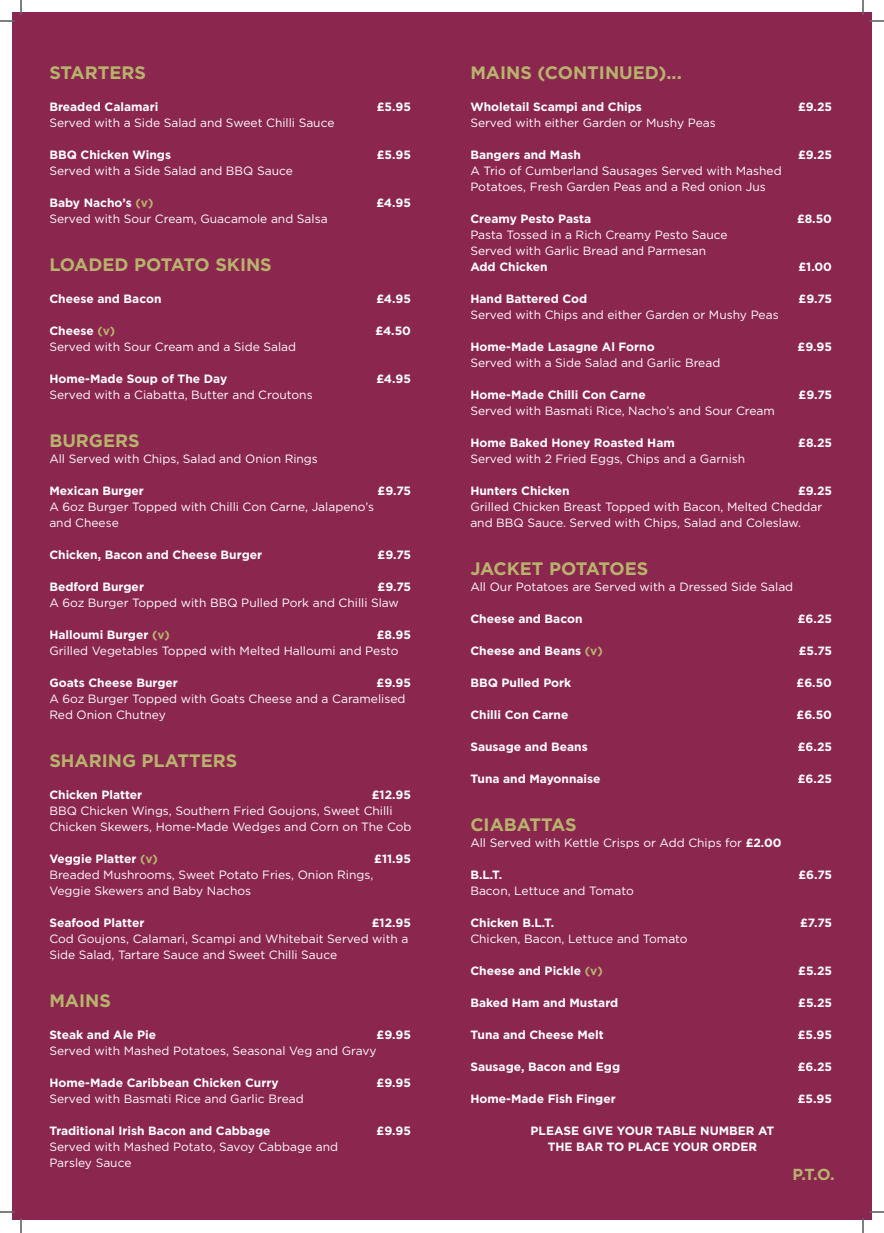
<style>
.page{position:relative;width:884px;height:1233px;background:#fff}
.page>*{position:absolute;margin:0;border:0;box-sizing:border-box;transform-origin:0 0}
.t1{font:700 18px "Gotham";color:#b8b36c}
.t2{font:700 16px "Gotham";color:#b8b36c}
.t3{font:12px/16px "Gotham";color:#fff}
.t4{font:700 12px/16px "Gotham";color:#fff;text-align:center}
.s1{color:#b8b36c}
.s2{font-weight:700}
</style>
<div class="page">
<div style="left:12px;top:12px;width:859px;height:1208px;background:#8b264f"></div>
<svg style="left:0;top:1211px;width:15px;height:1px"></svg>
<svg style="left:869px;top:1211px;width:15px;height:1px"></svg>
<svg style="left:0;top:0;width:22px;height:22px"></svg>
<svg style="left:20px;top:1218px;width:2px;height:15px"></svg>
<svg style="left:862px;top:0;width:22px;height:22px"></svg>
<svg style="left:862px;top:1218px;width:2px;height:15px"></svg>
<h1 class="t1" style="left:49px;top:62px;width:98px">STARTERS</h1>
<p class="t4" style="left:49px;top:98px;width:110px">Breaded Calamari</p>
<p class="t4" style="left:377px;top:98px;width:36px">£5.95</p>
<p class="t3" style="left:49px;top:115px;width:287px">Served with a Side Salad and Sweet Chilli Sauce</p>
<p class="t4" style="left:49px;top:146px;width:123px">BBQ Chicken Wings</p>
<p class="t4" style="left:377px;top:146px;width:36px">£5.95</p>
<p class="t3" style="left:49px;top:163px;width:245px">Served with a Side Salad and BBQ Sauce</p>
<p class="t4" style="left:49px;top:194px;width:106px">Baby Nacho’s <span class="s1">(v)</span></p>
<p class="t4" style="left:376px;top:194px;width:36px">£4.95</p>
<p class="t3" style="left:49px;top:211px;width:280px">Served with Sour Cream, Guacamole and Salsa</p>
<h1 class="t1" style="left:49px;top:254px;width:224px">LOADED POTATO SKINS</h1>
<p class="t4" style="left:49px;top:290px;width:114px">Cheese and Bacon</p>
<p class="t4" style="left:376px;top:290px;width:36px">£4.95</p>
<p class="t4" style="left:49px;top:322px;width:67px">Cheese <span class="s1">(v)</span></p>
<p class="t4" style="left:375px;top:322px;width:37px">£4.50</p>
<p class="t3" style="left:49px;top:339px;width:248px">Served with Sour Cream and a Side Salad</p>
<p class="t4" style="left:49px;top:370px;width:179px">Home-Made Soup of The Day</p>
<p class="t4" style="left:376px;top:370px;width:36px">£4.95</p>
<p class="t3" style="left:49px;top:387px;width:265px">Served with a Ciabatta, Butter and Croutons</p>
<h1 class="t1" style="left:49px;top:430px;width:92px">BURGERS</h1>
<p class="t3" style="left:49px;top:451px;width:270px">All Served with Chips, Salad and Onion Rings</p>
<p class="t4" style="left:49px;top:482px;width:96px">Mexican Burger</p>
<p class="t4" style="left:378px;top:482px;width:35px">£9.75</p>
<p class="t3" style="left:49px;top:499px;width:326px">A 6oz Burger Topped with Chilli Con Carne, Jalapeno’s and Cheese</p>
<p class="t4" style="left:49px;top:546px;width:214px">Chicken, Bacon and Cheese Burger</p>
<p class="t4" style="left:378px;top:546px;width:35px">£9.75</p>
<p class="t4" style="left:49px;top:578px;width:96px">Bedford Burger</p>
<p class="t4" style="left:378px;top:578px;width:35px">£9.75</p>
<p class="t3" style="left:49px;top:595px;width:351px">A 6oz Burger Topped with BBQ Pulled Pork and Chilli Slaw</p>
<p class="t4" style="left:49px;top:626px;width:122px">Halloumi Burger <span class="s1">(v)</span></p>
<p class="t4" style="left:377px;top:626px;width:36px">£8.95</p>
<p class="t3" style="left:49px;top:643px;width:351px">Grilled Vegetables Topped with Melted Halloumi and Pesto</p>
<p class="t4" style="left:49px;top:674px;width:130px">Goats Cheese Burger</p>
<p class="t4" style="left:377px;top:674px;width:36px">£9.95</p>
<p class="t3" style="left:49px;top:691px;width:358px">A 6oz Burger Topped with Goats Cheese and a Caramelised<br>Red Onion Chutney</p>
<h1 class="t1" style="left:49px;top:750px;width:189px">SHARING PLATTERS</h1>
<p class="t4" style="left:49px;top:786px;width:94px">Chicken Platter</p>
<p class="t4" style="left:372px;top:786px;width:41px">£12.95</p>
<p class="t3" style="left:49px;top:803px;width:364px">BBQ Chicken Wings, Southern Fried Goujons, Sweet Chilli<br>Chicken Skewers, Home-Made Wedges and Corn on The Cob</p>
<p class="t4" style="left:49px;top:850px;width:110px">Veggie Platter <span class="s1">(v)</span></p>
<p class="t4" style="left:374px;top:850px;width:38px">£11.95</p>
<p class="t3" style="left:49px;top:867px;width:325px">Breaded Mushrooms, Sweet Potato Fries, Onion Rings,<br>Veggie Skewers and Baby Nachos</p>
<p class="t4" style="left:49px;top:914px;width:97px">Seafood Platter</p>
<p class="t4" style="left:372px;top:914px;width:41px">£12.95</p>
<p class="t3" style="left:49px;top:931px;width:361px">Cod Goujons, Calamari, Scampi and Whitebait Served with a<br>Side Salad, Tartare Sauce and Sweet Chilli Sauce</p>
<h1 class="t1" style="left:49px;top:990px;width:63px">MAINS</h1>
<p class="t4" style="left:49px;top:1026px;width:108px">Steak and Ale Pie</p>
<p class="t4" style="left:377px;top:1026px;width:36px">£9.95</p>
<p class="t3" style="left:49px;top:1043px;width:329px">Served with Mashed Potatoes, Seasonal Veg and Gravy</p>
<p class="t4" style="left:49px;top:1074px;width:231px">Home-Made Caribbean Chicken Curry</p>
<p class="t4" style="left:377px;top:1074px;width:36px">£9.95</p>
<p class="t3" style="left:49px;top:1091px;width:256px">Served with Basmati Rice and Garlic Bread</p>
<p class="t4" style="left:49px;top:1122px;width:223px">Traditional Irish Bacon and Cabbage</p>
<p class="t4" style="left:377px;top:1122px;width:36px">£9.95</p>
<p class="t3" style="left:49px;top:1139px;width:290px">Served with Mashed Potato, Savoy Cabbage and<br>Parsley Sauce</p>
<h1 class="t1" style="left:470px;top:62px;width:213px">MAINS (CONTINUED)...</h1>
<p class="t4" style="left:470px;top:98px;width:173px">Wholetail Scampi and Chips</p>
<p class="t4" style="left:798px;top:98px;width:36px">£9.25</p>
<p class="t3" style="left:470px;top:115px;width:247px">Served with either Garden or Mushy Peas</p>
<p class="t4" style="left:470px;top:146px;width:112px">Bangers and Mash</p>
<p class="t4" style="left:798px;top:146px;width:36px">£9.25</p>
<p class="t3" style="left:470px;top:163px;width:313px">A Trio of Cumberland Sausages Served with Mashed<br>Potatoes, Fresh Garden Peas and a Red onion Jus</p>
<p class="t4" style="left:470px;top:210px;width:122px">Creamy Pesto Pasta</p>
<p class="t4" style="left:797px;top:210px;width:37px">£8.50</p>
<p class="t3" style="left:470px;top:227px;width:259px">Pasta Tossed in a Rich Creamy Pesto Sauce<br>Served with Garlic Bread and Parmesan</p>
<p class="t4" style="left:470px;top:258px;width:79px">Add Chicken</p>
<p class="t4" style="left:798px;top:258px;width:35px">£1.00</p>
<p class="t4" style="left:470px;top:290px;width:118px">Hand Battered Cod</p>
<p class="t4" style="left:799px;top:290px;width:35px">£9.75</p>
<p class="t3" style="left:470px;top:307px;width:310px">Served with Chips and either Garden or Mushy Peas</p>
<p class="t4" style="left:470px;top:338px;width:186px">Home-Made Lasagne Al Forno</p>
<p class="t4" style="left:798px;top:338px;width:36px">£9.95</p>
<p class="t3" style="left:470px;top:355px;width:251px">Served with a Side Salad and Garlic Bread</p>
<p class="t4" style="left:470px;top:386px;width:177px">Home-Made Chilli Con Carne</p>
<p class="t4" style="left:799px;top:386px;width:35px">£9.75</p>
<p class="t3" style="left:470px;top:403px;width:306px">Served with Basmati Rice, Nacho’s and Sour Cream</p>
<p class="t4" style="left:470px;top:434px;width:206px">Home Baked Honey Roasted Ham</p>
<p class="t4" style="left:798px;top:434px;width:35px">£8.25</p>
<p class="t3" style="left:470px;top:451px;width:276px">Served with 2 Fried Eggs, Chips and a Garnish</p>
<p class="t4" style="left:470px;top:482px;width:101px">Hunters Chicken</p>
<p class="t4" style="left:798px;top:482px;width:36px">£9.25</p>
<p class="t3" style="left:470px;top:499px;width:353px">Grilled Chicken Breast Topped with Bacon, Melted Cheddar and BBQ Sauce. Served with Chips, Salad and Coleslaw.</p>
<h1 class="t1" style="left:470px;top:558px;width:180px">JACKET POTATOES</h1>
<p class="t3" style="left:470px;top:579px;width:324px">All Our Potatoes are Served with a Dressed Side Salad</p>
<p class="t4" style="left:470px;top:610px;width:114px">Cheese and Bacon</p>
<p class="t4" style="left:798px;top:610px;width:36px">£6.25</p>
<p class="t4" style="left:470px;top:642px;width:134px">Cheese and Beans <span class="s1">(v)</span></p>
<p class="t4" style="left:799px;top:642px;width:35px">£5.75</p>
<p class="t4" style="left:470px;top:674px;width:103px">BBQ Pulled Pork</p>
<p class="t4" style="left:797px;top:674px;width:37px">£6.50</p>
<p class="t4" style="left:470px;top:706px;width:100px">Chilli Con Carne</p>
<p class="t4" style="left:797px;top:706px;width:37px">£6.50</p>
<p class="t4" style="left:470px;top:738px;width:119px">Sausage and Beans</p>
<p class="t4" style="left:798px;top:738px;width:36px">£6.25</p>
<p class="t4" style="left:470px;top:770px;width:132px">Tuna and Mayonnaise</p>
<p class="t4" style="left:798px;top:770px;width:36px">£6.25</p>
<h1 class="t1" style="left:470px;top:814px;width:108px">CIABATTAS</h1>
<p class="t3" style="left:470px;top:835px;width:313px">All Served with Kettle Crisps or Add Chips for <span class="s2">£2.00</span></p>
<p class="t4" style="left:470px;top:866px;width:33px">B.L.T.</p>
<p class="t4" style="left:798px;top:866px;width:35px">£6.75</p>
<p class="t3" style="left:470px;top:883px;width:165px">Bacon, Lettuce and Tomato</p>
<p class="t4" style="left:470px;top:914px;width:85px">Chicken B.L.T.</p>
<p class="t4" style="left:800px;top:914px;width:33px">£7.75</p>
<p class="t3" style="left:470px;top:931px;width:219px">Chicken, Bacon, Lettuce and Tomato</p>
<p class="t4" style="left:470px;top:962px;width:134px">Cheese and Pickle <span class="s1">(v)</span></p>
<p class="t4" style="left:798px;top:962px;width:35px">£5.25</p>
<p class="t4" style="left:470px;top:994px;width:150px">Baked Ham and Mustard</p>
<p class="t4" style="left:798px;top:994px;width:35px">£5.25</p>
<p class="t4" style="left:470px;top:1026px;width:135px">Tuna and Cheese Melt</p>
<p class="t4" style="left:798px;top:1026px;width:36px">£5.95</p>
<p class="t4" style="left:470px;top:1058px;width:151px">Sausage, Bacon and Egg</p>
<p class="t4" style="left:798px;top:1058px;width:36px">£6.25</p>
<p class="t4" style="left:470px;top:1090px;width:147px">Home-Made Fish Finger</p>
<p class="t4" style="left:798px;top:1090px;width:36px">£5.95</p>
<p class="t4" style="left:531px;top:1122px;width:245px">PLEASE GIVE YOUR TABLE NUMBER AT<br>THE BAR TO PLACE YOUR ORDER</p>
<h2 class="t2" style="left:792px;top:1165px;width:44px">P.T.O.</h2>
</div>
